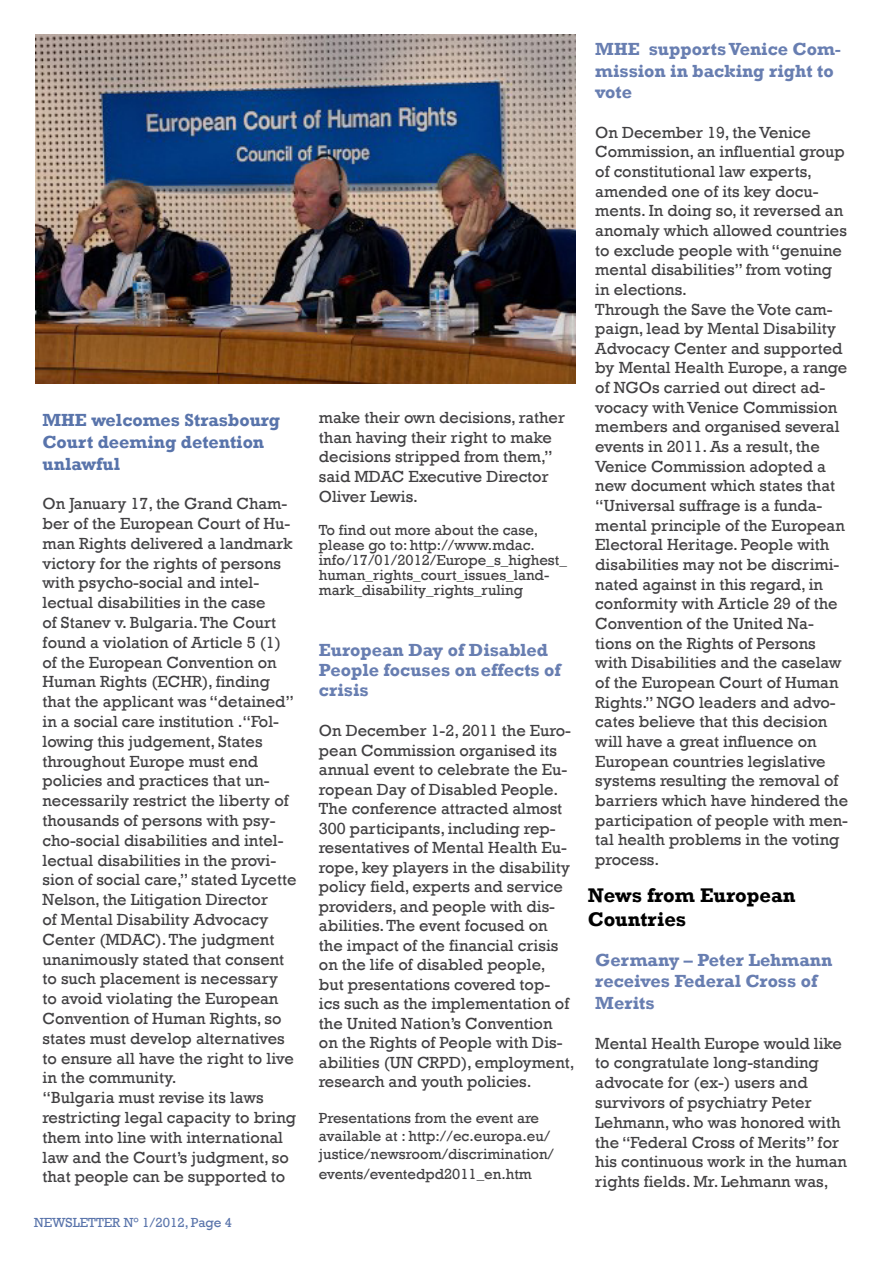
<style>
.page{position:relative;width:893px;height:1263px;background:#fff}
.page>*{position:absolute;margin:0;border:0;box-sizing:border-box;transform-origin:0 0}
.t1{font:700 20.25px/24.3px "Rockwell";color:#000}
.t2{font:700 18px/21.6px "Rockwell";color:#687eb1}
.t3{font:700 18px/21.6px "Rockwell";color:#5974ab}
.t4{font:16.5px/19.8px "Rockwell";color:#414042}
.t5{font:15px/15px "Rockwell";color:#414042}
.t6{font:13.5px "Rockwell";color:#5974ab}
</style>
<div class="page">
<img style="left:35px;top:34px;width:540px;height:350px">
<p class="t3" style="left:43px;top:409px;width:239px">MHE welcomes Strasbourg<br>Court deeming detention unlawful</p>
<p class="t4" style="left:43px;top:494px;width:255px">On January 17, the Grand Cham&shy;ber of the European Court of Hu&shy;man Rights delivered a landmark victory for the rights of persons with psycho-social and intel&shy;lectual disabilities in the case<br>of Stanev v. Bulgaria. The Court found a violation of Article 5 (1) of the European Convention on<br>Human Rights (ECHR), finding that the applicant was “detained” in a social care institution .“Fol&shy;lowing this judgement, States throughout Europe must end policies and practices that un&shy;necessarily restrict the liberty of thousands of persons with psy&shy;cho-social disabilities and intel&shy;lectual disabilities in the provi&shy;sion of social care,” stated Lycette<br>Nelson, the Litigation Director<br>of Mental Disability Advocacy<br>Center (MDAC). The judgment unanimously stated that consent to such placement is necessary to avoid violating the European<br>Convention of Human Rights, so states must develop alternatives to ensure all have the right to live in the community.<br>“Bulgaria must revise its laws restricting legal capacity to bring them into line with international law and the Court’s judgment, so that people can be supported to</p>
<p class="t6" style="left:34px;top:1214px;width:200px">NEWSLETTER N° 1/2012, Page 4</p>
<p class="t4" style="left:319px;top:408px;width:247px">make their own decisions, rather than having their right to make decisions stripped from them,” said MDAC Executive Director<br>Oliver Lewis.</p>
<p class="t5" style="left:319px;top:523px;width:249px">To find out more about the case, please go to: http://www.mdac. info/17/01/2012/Europe_s_highest_ human_rights_court_issues_land&shy;mark_disability_rights_ruling</p>
<p class="t2" style="left:319px;top:640px;width:243px;line-height:20.2px">European Day of Disabled<br>People focuses on effects of crisis</p>
<p class="t4" style="left:319px;top:721px;width:257px">On December 1-2, 2011 the Euro&shy;pean Commission organised its annual event to celebrate the Eu&shy;ropean Day of Disabled People.<br>The conference attracted almost<br>300 participants, including rep&shy;resentatives of Mental Health Eu&shy;rope, key players in the disability policy field, experts and service providers, and people with dis&shy;abilities. The event focused on the impact of the financial crisis on the life of disabled people,<br>but presentations covered top&shy;ics such as the implementation of the United Nation’s Convention on the Rights of People with Dis&shy;abilities (UN CRPD), employment, research and youth policies.</p>
<p class="t5" style="left:319px;top:1109px;width:237px;line-height:18px">Presentations from the event are available at : http://ec.europa.eu/ justice/newsroom/discrimination/</p>
<p class="t5" style="left:319px;top:1166px;width:214px">events/eventedpd2011_en.htm</p>
<p class="t2" style="left:595px;top:38px;width:247px">MHE supports Venice Com&shy;mission in backing right to vote</p>
<p class="t4" style="left:595px;top:123px;width:254px">On December 19, the Venice<br>Commission, an influential group of constitutional law experts, amended one of its key docu&shy;ments. In doing so, it reversed an anomaly which allowed countries to exclude people with “genuine mental disabilities” from voting in elections.<br>Through the Save the Vote cam&shy;paign, lead by Mental Disability<br>Advocacy Center and supported by Mental Health Europe, a range of NGOs carried out direct ad&shy;vocacy with Venice Commission members and organised several events in 2011. As a result, the<br>Venice Commission adopted a new document which states that “Universal suffrage is a funda&shy;mental principle of the European<br>Electoral Heritage. People with disabilities may not be discrimi&shy;nated against in this regard, in conformity with Article 29 of the<br>Convention of the United Na&shy;tions on the Rights of Persons with Disabilities and the caselaw of the European Court of Human<br>Rights.” NGO leaders and advo&shy;cates believe that this decision will have a great influence on<br>European countries legislative systems resulting the removal of barriers which have hindered the participation of people with men&shy;tal health problems in the voting process.</p>
<p class="t1" style="left:588px;top:883px;width:209px">News from European<br>Countries</p>
<p class="t2" style="left:595px;top:949px;width:239px">Germany – Peter Lehmann receives Federal Cross of<br>Merits</p>
<p class="t4" style="left:595px;top:1033px;width:253px">Mental Health Europe would like to congratulate long-standing advocate for (ex-) users and survivors of psychiatry Peter<br>Lehmann, who was honored with the “Federal Cross of Merits” for his continuous work in the human rights fields. Mr. Lehmann was,</p>
</div>
